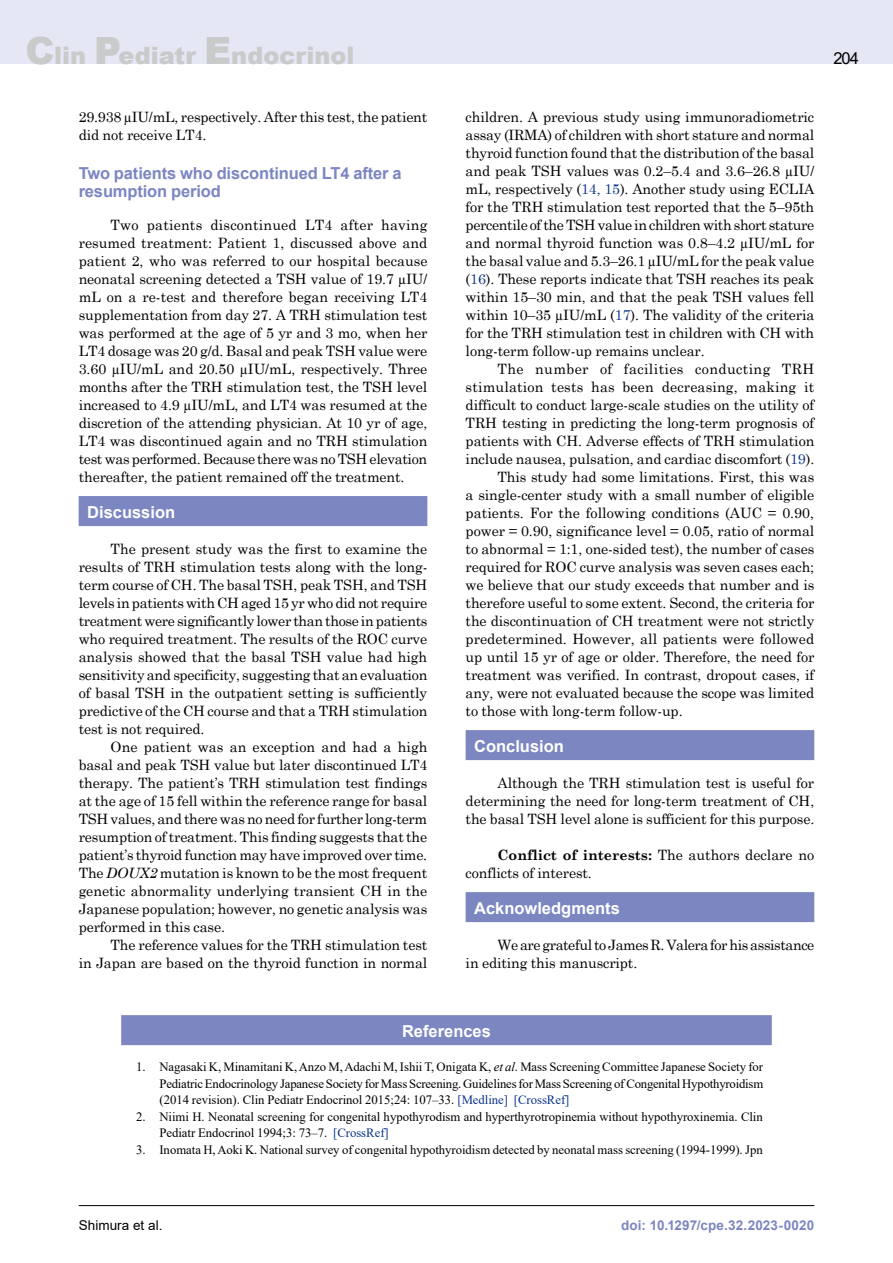
<style>
.page{position:relative;width:893px;height:1263px;background:#fff}
.page>*{position:absolute;margin:0;border:0;box-sizing:border-box;transform-origin:0 0}
.t1{font:900 24px "Arial";color:#c9caca}
.t2{font:700 16.5px/18px "Arial";letter-spacing:-.01em;color:#7c86c1}
.t3{font:700 16.5px "Arial";color:#fff}
.t4{font:16.5px "Arial";color:#000}
.t5{font:14.25px/18px "Century Schoolbook";letter-spacing:-.01em;color:#000;text-align:justify}
.t6{font:14.25px/18px "Century Schoolbook";letter-spacing:-.03em;color:#000}
.t7{font:14.25px "Century Schoolbook";letter-spacing:.01em;color:#000}
.t8{font:14.25px "Century Schoolbook";letter-spacing:.025em;color:#000}
.t9{font:700 13.5px "Arial";letter-spacing:.01em;color:#7c86c1}
.t10{font:13.5px "Arial";letter-spacing:.005em;color:#000}
.t11{font:12.75px/16.5px "Times New Roman";letter-spacing:-.005em;color:#000;text-align:justify}
.s1{font-size:37.5px}
.s2{font-style:italic}
.s3{color:#0c3388}
.s4{font-weight:700}
</style>
<div class="page">
<div style="left:0;top:0;width:893px;height:64px;background:#e6e7f4"></div>
<hr style="left:79px;top:1205px;width:735px;height:1px;background:#000">
<div style="left:79px;top:496px;width:348px;height:30px;background:#7c86c1"></div>
<div style="left:466px;top:730px;width:348px;height:30px;background:#7c86c1"></div>
<div style="left:466px;top:892px;width:348px;height:30px;background:#7c86c1"></div>
<div style="left:121px;top:1015px;width:651px;height:30px;background:#7c86c1"></div>
<h1 class="t1" style="left:26px;top:38px;width:330px"><span class="s1">C</span>lin <span class="s1">P</span>ediatr <span class="s1">E</span>ndocrinol</h1>
<p class="t5" style="left:79px;top:106px;width:350px">29.938 µIU/mL, respectively. After this test, the patient did not receive LT4.</p>
<p class="t2" style="left:79px;top:164px;width:324px">Two patients who discontinued LT4 after a resumption period</p>
<p class="t5" style="left:79px;top:214px;width:350px;text-indent:32px">Two patients discontinued LT4 after having resumed treatment: Patient 1, discussed above and patient 2, who was referred to our hospital because neonatal screening detected a TSH value of 19.7 µIU/ mL on a re-test and therefore began receiving LT4 supplementation from day 27. A TRH stimulation test was performed at the age of 5 yr and 3 mo, when her LT4 dosage was 20 g/d. Basal and peak TSH value were 3.60 µIU/mL and 20.50 µIU/mL, respectively. Three months after the TRH stimulation test, the TSH level increased to 4.9 µIU/mL, and LT4 was resumed at the discretion of the attending physician. At 10 yr of age, LT4 was discontinued again and no TRH stimulation test was performed. Because there was no TSH elevation thereafter, the patient remained off the treatment.</p>
<p class="t3" style="left:87px;top:500px;width:90px">Discussion</p>
<p class="t5" style="left:79px;top:538px;width:350px;text-indent:32px">The present study was the first to examine the results of TRH stimulation tests along with the long&shy;term course of CH. The basal TSH, peak TSH, and TSH levels in patients with CH aged 15 yr who did not require treatment were significantly lower than those in patients who required treatment. The results of the ROC curve analysis showed that the basal TSH value had high sensitivity and specificity, suggesting that an evaluation of basal TSH in the outpatient setting is sufficiently predictive of the CH course and that a TRH stimulation test is not required.</p>
<p class="t5" style="left:79px;top:736px;width:350px;text-indent:32px">One patient was an exception and had a high basal and peak TSH value but later discontinued LT4 therapy. The patient’s TRH stimulation test findings at the age of 15 fell within the reference range for basal TSH values, and there was no need for further long-term resumption of treatment. This finding suggests that the patient’s thyroid function may have improved over time.<br>The <span class="s2">DOUX2</span> mutation is known to be the most frequent genetic abnormality underlying transient CH in the Japanese population; however, no genetic analysis was performed in this case.</p>
<p class="t5" style="left:79px;top:934px;width:350px;text-align:right">The reference values for the TRH stimulation test<br>in Japan are based on the thyroid function in normal</p>
<p class="t4" style="left:833px;top:47px;width:27px">204</p>
<p class="t5" style="left:466px;top:106px;width:350px">children. A previous study using immunoradiometric assay (IRMA) of children with short stature and normal thyroid function found that the distribution of the basal and peak TSH values was 0.2–5.4 and 3.6–26.8 µIU/ mL, respectively (<span class="s3">14, 15</span>). Another study using ECLIA for the TRH stimulation test reported that the 5–95th percentile of the TSH value in children with short stature and normal thyroid function was 0.8–4.2 µIU/mL for the basal value and 5.3–26.1 µIU/mL for the peak value (<span class="s3">16</span>). These reports indicate that TSH reaches its peak within 15–30 min, and that the peak TSH values fell within 10–35 µIU/mL (<span class="s3">17</span>). The validity of the criteria for the TRH stimulation test in children with CH with long-term follow-up remains unclear.</p>
<p class="t8" style="left:497px;top:356px;width:318px">The number of facilities conducting TRH</p>
<p class="t7" style="left:466px;top:374px;width:350px">stimulation tests has been decreasing, making it</p>
<p class="t5" style="left:466px;top:394px;width:350px">difficult to conduct large-scale studies on the utility of</p>
<p class="t5" style="left:466px;top:412px;width:350px">TRH testing in predicting the long-term prognosis of</p>
<p class="t5" style="left:466px;top:430px;width:350px">patients with CH. Adverse effects of TRH stimulation</p>
<p class="t5" style="left:466px;top:448px;width:350px">include nausea, pulsation, and cardiac discomfort (<span class="s3">19</span>).</p>
<p class="t5" style="left:497px;top:466px;width:318px">This study had some limitations. First, this was</p>
<p class="t5" style="left:466px;top:484px;width:350px">a single-center study with a small number of eligible</p>
<p class="t5" style="left:466px;top:502px;width:350px">patients. For the following conditions (AUC = 0.90,</p>
<p class="t5" style="left:466px;top:520px;width:350px">power = 0.90, significance level = 0.05, ratio of normal</p>
<p class="t5" style="left:466px;top:538px;width:350px">to abnormal = 1:1, one-sided test), the number of cases</p>
<p class="t5" style="left:466px;top:556px;width:350px">required for ROC curve analysis was seven cases each;</p>
<p class="t5" style="left:466px;top:574px;width:350px">we believe that our study exceeds that number and is</p>
<p class="t5" style="left:466px;top:592px;width:350px">therefore useful to some extent. Second, the criteria for</p>
<p class="t5" style="left:466px;top:610px;width:350px">the discontinuation of CH treatment were not strictly</p>
<p class="t5" style="left:466px;top:628px;width:350px">predetermined. However, all patients were followed</p>
<p class="t5" style="left:466px;top:646px;width:350px">up until 15 yr of age or older. Therefore, the need for</p>
<p class="t5" style="left:466px;top:664px;width:350px">treatment was verified. In contrast, dropout cases, if</p>
<p class="t5" style="left:466px;top:682px;width:350px">any, were not evaluated because the scope was limited</p>
<p class="t5" style="left:466px;top:700px;width:218px">to those with long-term follow-up.</p>
<p class="t3" style="left:474px;top:734px;width:91px">Conclusion</p>
<p class="t5" style="left:466px;top:772px;width:350px;text-indent:32px">Although the TRH stimulation test is useful for determining the need for long-term treatment of CH, the basal TSH level alone is sufficient for this purpose.</p>
<p class="t5" style="left:466px;top:844px;width:350px;text-indent:32px"><span class="s4">Conflict of interests:</span> The authors declare no conflicts of interest.</p>
<p class="t3" style="left:474px;top:896px;width:147px">Acknowledgments</p>
<p class="t6" style="left:466px;top:934px;width:350px;text-indent:32px">We are grateful to James R. Valera for his assistance in editing this manuscript.</p>
<p class="t3" style="left:402px;top:1019px;width:90px">References</p>
<p class="t11" style="left:159px;top:1058px;width:605px;text-indent:-23px">1. Nagasaki K, Minamitani K, Anzo M, Adachi M, Ishii T, Onigata K, <span class="s2">et al</span>. Mass Screening Committee Japanese Society for Pediatric Endocrinology Japanese Society for Mass Screening. Guidelines for Mass Screening of Congenital Hypothyroidism (2014 revision). Clin Pediatr Endocrinol 2015;24: 107–33. <span class="s3">[Medline] [CrossRef]</span></p>
<p class="t11" style="left:159px;top:1108px;width:605px;text-indent:-23px">2. Niimi H. Neonatal screening for congenital hypothyrodism and hyperthyrotropinemia without hypothyroxinemia. Clin<br>Pediatr Endocrinol 1994;3: 73–7. <span class="s3">[CrossRef]</span></p>
<p class="t11" style="left:136px;top:1141px;width:628px">3. Inomata H, Aoki K. National survey of congenital hypothyroidism detected by neonatal mass screening (1994-1999). Jpn</p>
<p class="t10" style="left:79px;top:1216px;width:85px">Shimura et al.</p>
<p class="t9" style="left:621px;top:1216px;width:195px">doi: 10.1297/cpe.32.2023-0020</p>
</div>
